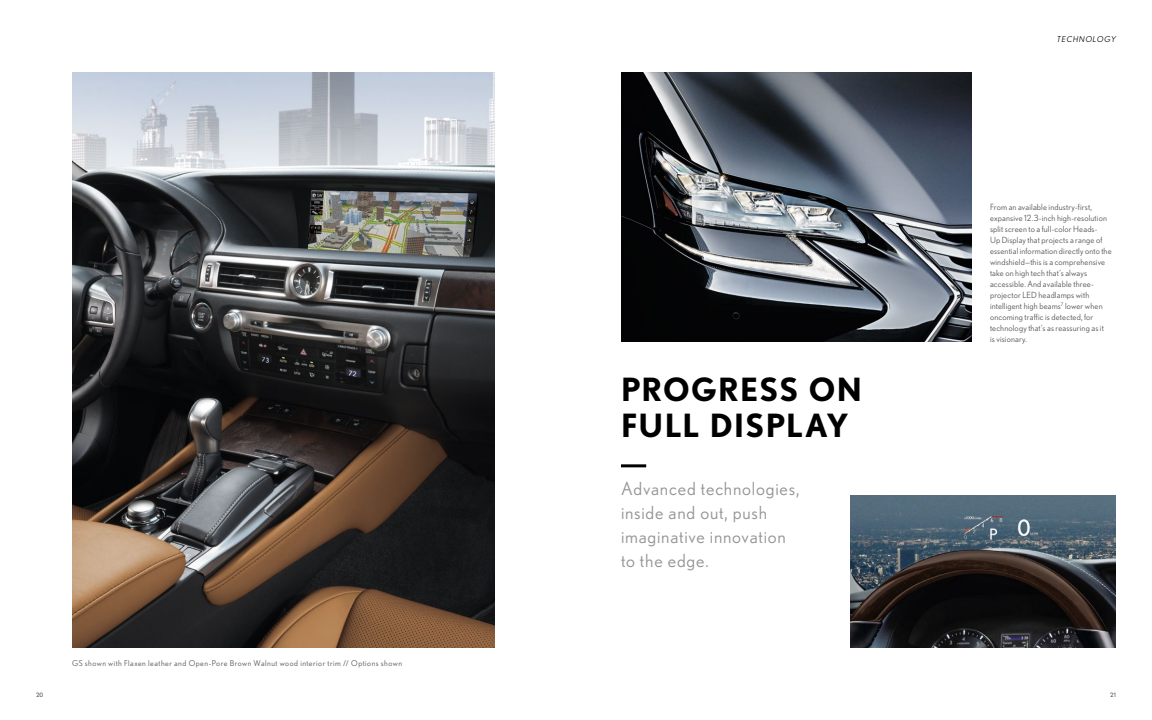
<style>
.page{position:relative;width:1152px;height:720px;background:#fff}
.page>*{position:absolute;margin:0;border:0;box-sizing:border-box;transform-origin:0 0}
.t1{font:700 32px/36px "Nobel";letter-spacing:.04em;color:#000}
.t2{font:18px/24px "Nobel";letter-spacing:.045em;color:#939598}
.t3{font:8.5px/11px "Nobel";letter-spacing:.02em;color:#58595b}
.t4{font:8px "Nobel";letter-spacing:.06em;color:#58595b}
.t5{font:italic 8px "Nobel";letter-spacing:.1em;color:#000}
.t6{font:6px "Nobel";color:#58595b}
</style>
<div class="page">
<img style="left:72px;top:72px;width:423px;height:576px">
<img style="left:621px;top:72px;width:351px;height:270px">
<img style="left:850px;top:495px;width:266px;height:153px">
<hr style="left:621px;top:464px;width:25px;height:3px;background:#000">
<p class="t5" style="left:1057px;top:34px;width:61px">TECHNOLOGY</p>
<p class="t4" style="left:72px;top:659px;width:332px">GS shown with Flaxen leather and Open-Pore Brown Walnut wood interior trim // Options shown</p>
<h1 class="t1" style="left:621px;top:371px;width:243px">PROGRESS ON<br>FULL DISPLAY</h1>
<h2 class="t2" style="left:621px;top:476px;width:180px">Advanced technologies, inside and out, push imaginative innovation to the edge.</h2>
<p class="t3" style="left:990px;top:201px;width:123px">From an available industry-first, expansive 12.3-inch high-resolution split screen to a full-color Heads-<br>Up Display that projects a range of essential information directly onto the windshield—this is a comprehensive take on high tech that’s always accessible. And available three&shy;projector LED headlamps with intelligent high beams<sup>7</sup> lower when oncoming traffic is detected, for technology that’s as reassuring as it<br>is visionary.</p>
<p class="t6" style="left:36px;top:692px;width:9px">20</p>
<p class="t6" style="left:1110px;top:692px;width:7px">21</p>
</div>
